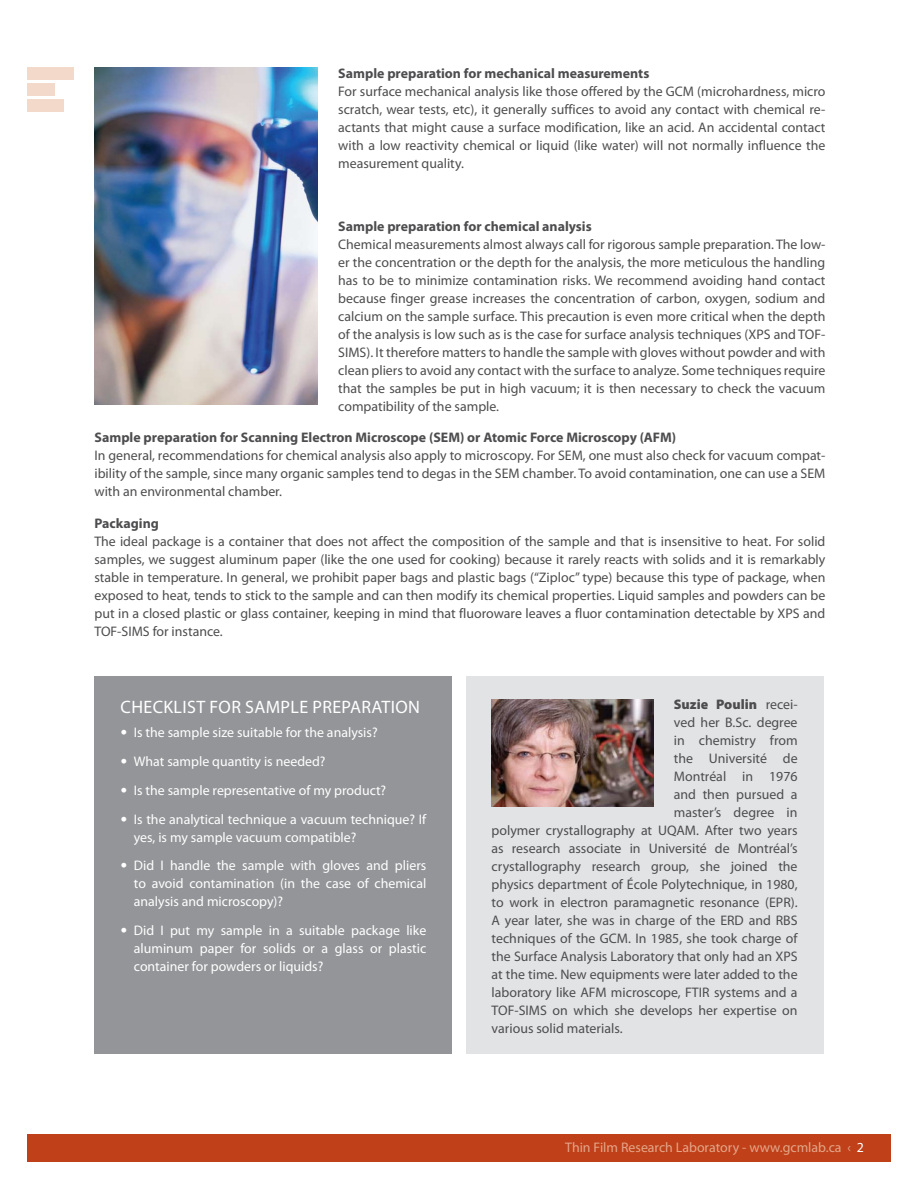
<style>
.page{position:relative;width:918px;height:1188px;background:#fff}
.page>*{position:absolute;margin:0;border:0;box-sizing:border-box;transform-origin:0 0}
.t1{font:18px "Myriad Pro";letter-spacing:.02em;color:#fff}
.t2{font:13.8px/18px "Myriad Pro";color:#4d4d4f;text-align:justify}
.t3{font:13.8px/18px "Myriad Pro";color:#fff;text-align:justify}
.t4{font:700 13.8px "Myriad Pro";color:#4d4d4f}
.t5{font:13.8px "Myriad Pro";color:#e4a688}
.t6{font:900 13.8px "Myriad Pro";color:#4d4d4f}
.s1{font-family:"Frutiger";font-weight:900}
.s2{font-weight:400}
.s3{color:#fff}
</style>
<div class="page">
<div style="left:27px;top:68px;width:47px;height:12px;background:#f3d9c9"></div>
<div style="left:27px;top:83px;width:28px;height:13px;background:#f3d9c9"></div>
<div style="left:27px;top:99px;width:37px;height:13px;background:#f3d9c9"></div>
<div style="left:94px;top:676px;width:358px;height:378px;background:#939598"></div>
<div style="left:466px;top:676px;width:358px;height:378px;background:#e2e3e4"></div>
<img style="left:492px;top:699px;width:162px;height:108px">
<img style="left:94px;top:68px;width:224px;height:337px">
<div style="left:27px;top:1134px;width:864px;height:28px;background:#bf4019"></div>
<p class="t4" style="left:338px;top:64px;width:313px">Sample preparation for mechanical measurements</p>
<p class="t2" style="left:338px;top:82px;width:489px">For surface mechanical analysis like those offered by the GCM (microhardness, micro scratch, wear tests, etc), it generally suffices to avoid any contact with chemical re&shy;actants that might cause a surface modification, like an acid. An accidental contact with a low reactivity chemical or liquid (like water) will not normally influence the measurement quality.</p>
<p class="t4" style="left:338px;top:217px;width:255px">Sample preparation for chemical analysis</p>
<p class="t2" style="left:338px;top:235px;width:489px">Chemical measurements almost always call for rigorous sample preparation. The low&shy;er the concentration or the depth for the analysis, the more meticulous the handling has to be to minimize contamination risks. We recommend avoiding hand contact because finger grease increases the concentration of carbon, oxygen, sodium and calcium on the sample surface. This precaution is even more critical when the depth of the analysis is low such as is the case for surface analysis techniques (XPS and TOF-SIMS). It therefore matters to handle the sample with gloves without powder and with clean pliers to avoid any contact with the surface to analyze. Some techniques require that the samples be put in high vacuum; it is then necessary to check the vacuum compatibility of the sample.</p>
<p class="t4" style="left:94px;top:429px;width:583px">Sample preparation for Scanning Electron Microscope (SEM) or Atomic Force Microscopy (AFM)</p>
<p class="t2" style="left:94px;top:446px;width:732px;text-align:left">I n general, recommendations for chemical analysis also apply to microscopy. For SEM, one must also check for vacuum compat&shy;ibility of the sample, since many organic samples tend to degas in the SEM chamber. To avoid contamination, one can use a SEM with an environmental chamber.</p>
<p class="t4" style="left:94px;top:514px;width:66px">Packaging</p>
<p class="t2" style="left:94px;top:532px;width:732px">The ideal package is a container that does not affect the composition of the sample and that is insensitive to heat. For solid samples, we suggest aluminum paper (like the one used for cooking) because it rarely reacts with solids and it is remarkably stable in temperature. I n general, we prohibit paper bags and plastic bags (“Ziploc” type) because this type of package, when exposed to heat, tends to stick to the sample and can then modify its chemical properties. Liquid samples and powders can be put in a closed plastic or glass container, keeping in mind that fluoroware leaves a fluor contamination detectable by XPS and TOF-SIMS for instance.</p>
<h1 class="t1" style="left:121px;top:695px;width:301px">Checklist for sample preparation</h1>
<p class="t3" style="left:120px;top:723px;width:259px"><span class="s1">•</span> Is the sample size suitable for the analysis?</p>
<p class="t3" style="left:120px;top:752px;width:207px"><span class="s1">•</span> What sample quantity is needed?</p>
<p class="t3" style="left:120px;top:781px;width:267px"><span class="s1">•</span> I s the sample representative of my product?</p>
<p class="t3" style="left:134px;top:810px;width:295px;text-indent:-14px"><span class="s1">•</span> Is the analytical technique a vacuum technique? If yes, is my sample vacuum compatible?</p>
<p class="t3" style="left:134px;top:857px;width:294px;text-indent:-14px"><span class="s1">•</span> Did I handle the sample with gloves and pliers to avoid contamination (in the case of chemical analysis and microscopy)?</p>
<p class="t3" style="left:134px;top:921px;width:294px;text-indent:-14px"><span class="s1">•</span> Did I put my sample in a suitable package like aluminum paper for solids or a glass or plastic container for powders or liquids?</p>
<p class="t6" style="left:674px;top:697px;width:125px">Suzie Poulin <span class="s2">recei-</span></p>
<p class="t2" style="left:674px;top:714px;width:125px">ved her B.Sc. degree</p>
<p class="t2" style="left:674px;top:732px;width:125px">in chemistry from</p>
<p class="t2" style="left:674px;top:750px;width:125px">the Université de</p>
<p class="t2" style="left:674px;top:768px;width:125px">Montréal in 1976</p>
<p class="t2" style="left:674px;top:786px;width:125px">and then pursued a</p>
<p class="t2" style="left:674px;top:804px;width:125px">master’s degree in</p>
<p class="t2" style="left:492px;top:822px;width:307px">polymer crystallography at UQAM . After two years</p>
<p class="t2" style="left:492px;top:840px;width:307px">as research associate in Université de Montréal’s</p>
<p class="t2" style="left:492px;top:858px;width:307px">crystallography research group, she joined the</p>
<p class="t2" style="left:492px;top:876px;width:307px">physics department of École Polytechnique, in 1980,</p>
<p class="t2" style="left:492px;top:894px;width:307px">to work in electron paramagnetic resonance (EPR).</p>
<p class="t2" style="left:492px;top:912px;width:238px">A year later, she was in charge of the ERD</p>
<p class="t2" style="left:492px;top:912px;width:308px;text-indent:257px">and RBS techniques of the GCM. I n 1985, she took charge of the Surface Analysis Laboratory that only had an XPS at the time. New equipments were later added to the laboratory like AFM</p>
<p class="t2" style="left:492px;top:983px;width:307px;text-indent:222px">systems and a TOF-SIMS on which she develops her expertise on various solid materials.</p>
<p class="t2" style="left:611px;top:983px;width:81px">microscope, FTIR</p>
<p class="t5" style="left:565px;top:1139px;width:300px">Thin Film Research Laboratory - www.gcmlab.ca ‹ <span class="s3">2</span></p>
</div>
